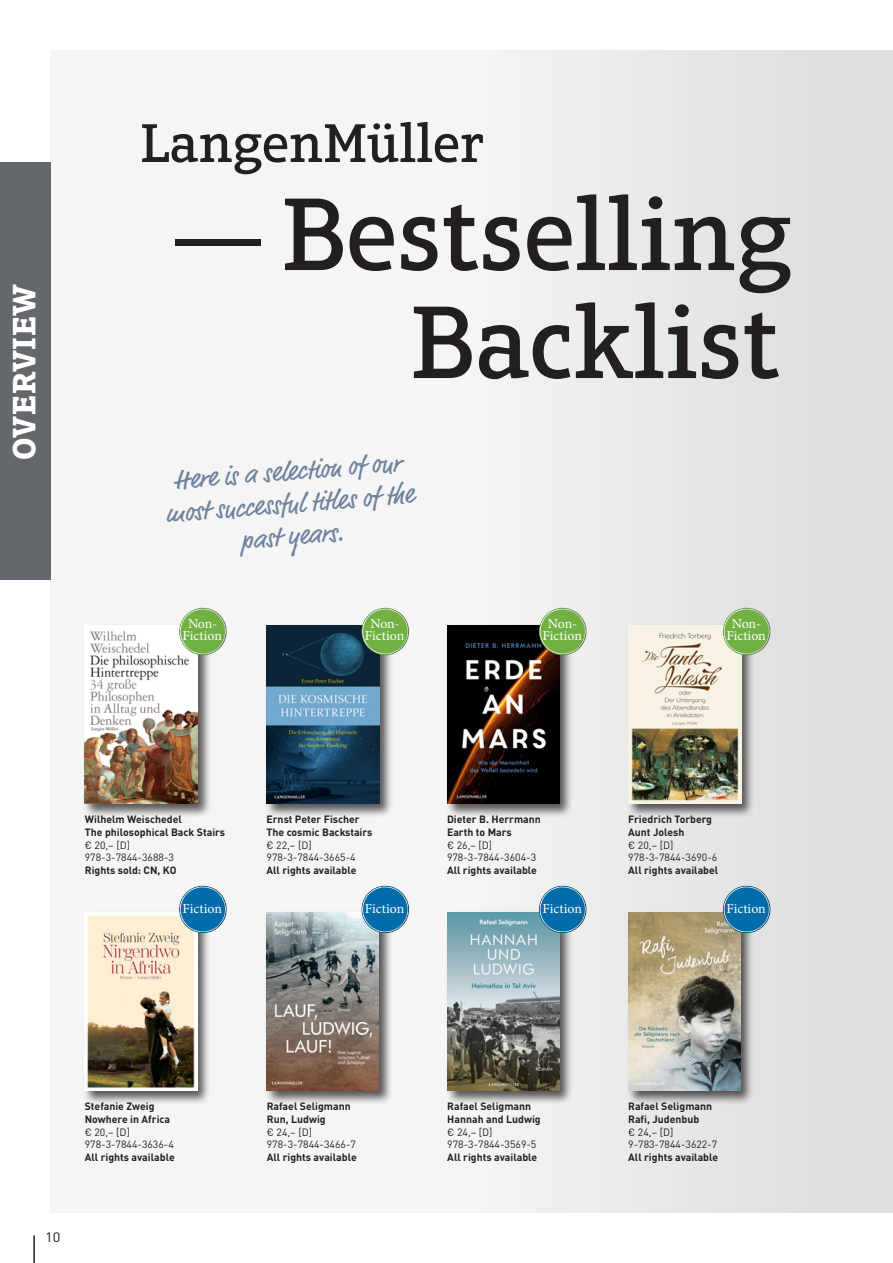
<style>
.page{position:relative;width:893px;height:1263px;background:#fff}
.page>*{position:absolute;margin:0;border:0;box-sizing:border-box;transform-origin:0 0}
.t1{font:500 105px "Aptifer Slab LT Pro";letter-spacing:-.01em;color:#231f20}
.t2{font:500 55.5px "Aptifer Slab LT Pro";letter-spacing:-.01em;color:#231f20}
.Kategorie{font:700 33px "Aptifer Slab LT Pro";letter-spacing:.025em;color:#fff}
.Aptifer_Slab{font:27px/32.4px "Market Pro";color:#6f839e;text-align:center}
.Einklinker{font:13.8px/12px "Minion Pro";color:#fff;text-align:center}
.p_Body{font:13.5px "DINOT";color:#231f20;scale:1.09 1}
.Titel_klein{font:700 10.5px "DINOT";color:#231f20}
.ISBN_klein{font:10.5px/12.6px "DINOT";color:#231f20}
.Rights_klein{font:700 10.5px "DINOT";color:#231f20}
.s1{font-size:91.5px}
</style>
<div class="page">
<div style="left:51px;top:51px;width:842px;height:1161px;background:linear-gradient(to right,#fafbfa,#e1e1e2)"></div>
<hr style="left:892px;top:51px;width:1px;height:1161px;background:#dfdfe0">
<div style="left:0;top:162px;width:51px;height:417px;background:#64686c"></div>
<hr style="left:33px;top:1235px;width:2px;height:28px;background:#231f20">
<div style="left:83px;top:623px;width:129px;height:195px;background:#231f20;opacity:.75"></div>
<img style="left:85px;top:625px;width:112px;height:179px">
<div style="left:445px;top:910px;width:129px;height:195px;background:#231f20;opacity:.75"></div>
<img style="left:447px;top:912px;width:112px;height:179px">
<div style="left:265px;top:910px;width:128px;height:195px;background:#231f20;opacity:.75"></div>
<img style="left:267px;top:912px;width:112px;height:179px">
<div style="left:82px;top:910px;width:129px;height:195px;background:#231f20;opacity:.75"></div>
<img style="left:85px;top:912px;width:112px;height:179px">
<div style="left:626px;top:623px;width:129px;height:195px;background:#231f20;opacity:.75"></div>
<img style="left:628px;top:625px;width:113px;height:179px">
<div style="left:445px;top:623px;width:129px;height:195px;background:#231f20;opacity:.75"></div>
<img style="left:447px;top:625px;width:112px;height:179px">
<div style="left:265px;top:623px;width:129px;height:195px;background:#231f20;opacity:.75"></div>
<img style="left:267px;top:625px;width:112px;height:179px">
<div style="left:626px;top:910px;width:129px;height:195px;background:#231f20;opacity:.75"></div>
<img style="left:628px;top:912px;width:113px;height:179px">
<svg style="left:177px;top:882px;width:52px;height:54px"></svg>
<svg style="left:359px;top:882px;width:53px;height:54px"></svg>
<svg style="left:537px;top:882px;width:52px;height:54px;background:#5699bd"></svg>
<svg style="left:721px;top:882px;width:52px;height:54px;background:#5896b6"></svg>
<svg style="left:177px;top:604px;width:52px;height:54px"></svg>
<svg style="left:721px;top:604px;width:52px;height:54px;background:#9fc484"></svg>
<svg style="left:537px;top:604px;width:52px;height:54px;background:#92b474"></svg>
<svg style="left:359px;top:604px;width:53px;height:54px"></svg>
<p class="Kategorie" style="left:4px;top:460px;width:178px;rotate:-90deg">OVERVIEW</p>
<p class="t2" style="left:140px;top:111px;width:345px">LangenMüller</p>
<p class="t1" style="left:172px;top:174px;width:622px"><span class="s1">—</span> Bestselling</p>
<p class="t1" style="left:410px;top:282px;width:372px">Backlist</p>
<p class="Aptifer_Slab" style="left:162px;top:467px;width:250px;rotate:-5deg">Here is a selection of our most successful titles of the past years.</p>
<p class="Einklinker" style="left:183px;top:618px;width:41px">Non-<br>Fiction</p>
<p class="Einklinker" style="left:726px;top:618px;width:41px">Non-<br>Fiction</p>
<p class="Einklinker" style="left:365px;top:618px;width:41px">Non-<br>Fiction</p>
<p class="Einklinker" style="left:542px;top:618px;width:41px">Non-<br>Fiction</p>
<p class="Titel_klein" style="left:85px;top:813px;width:99px">Wilhelm Weischedel</p>
<p class="Titel_klein" style="left:85px;top:825px;width:142px">The philosophical Back Stairs</p>
<p class="ISBN_klein" style="left:85px;top:838px;width:91px">€ 20,– [D]<br>978-3-7844-3688-3</p>
<p class="Rights_klein" style="left:85px;top:863px;width:93px">Rights sold: CN, KO</p>
<p class="Titel_klein" style="left:266px;top:813px;width:95px">Ernst Peter Fischer</p>
<p class="Titel_klein" style="left:266px;top:825px;width:107px">The cosmic Backstairs</p>
<p class="ISBN_klein" style="left:266px;top:838px;width:91px">€ 22,– [D]<br>978-3-7844-3665-4</p>
<p class="Rights_klein" style="left:266px;top:863px;width:91px">All rights available</p>
<p class="Titel_klein" style="left:447px;top:813px;width:95px">Dieter B. Herrmann</p>
<p class="Titel_klein" style="left:447px;top:825px;width:66px">Earth to Mars</p>
<p class="ISBN_klein" style="left:447px;top:838px;width:91px">€ 26,– [D]<br>978-3-7844-3604-3</p>
<p class="Rights_klein" style="left:447px;top:863px;width:91px">All rights available</p>
<p class="Titel_klein" style="left:628px;top:813px;width:85px">Friedrich Torberg</p>
<p class="Titel_klein" style="left:628px;top:825px;width:58px">Aunt Jolesh</p>
<p class="ISBN_klein" style="left:628px;top:838px;width:91px">€ 20,– [D]<br>978-3-7844-3690-6</p>
<p class="Rights_klein" style="left:628px;top:863px;width:92px">All rights availabel</p>
<p class="Einklinker" style="left:183px;top:902px;width:41px">Fiction</p>
<p class="Einklinker" style="left:365px;top:902px;width:41px">Fiction</p>
<p class="Einklinker" style="left:542px;top:902px;width:41px">Fiction</p>
<p class="Einklinker" style="left:726px;top:902px;width:41px">Fiction</p>
<p class="Titel_klein" style="left:85px;top:1100px;width:71px">Stefanie Zweig</p>
<p class="Titel_klein" style="left:85px;top:1112px;width:87px">Nowhere in Africa</p>
<p class="ISBN_klein" style="left:85px;top:1125px;width:91px">€ 20,– [D]<br>978-3-7844-3636-4</p>
<p class="Rights_klein" style="left:85px;top:1150px;width:91px">All rights available</p>
<p class="p_Body" style="left:45px;top:1229px;width:16px">10</p>
<p class="Titel_klein" style="left:267px;top:1100px;width:85px">Rafael Seligmann</p>
<p class="Titel_klein" style="left:267px;top:1112px;width:60px">Run, Ludwig</p>
<p class="ISBN_klein" style="left:267px;top:1125px;width:91px">€ 24,– [D]<br>978-3-7844-3466-7</p>
<p class="Rights_klein" style="left:267px;top:1150px;width:91px">All rights available</p>
<p class="Titel_klein" style="left:447px;top:1100px;width:85px">Rafael Seligmann</p>
<p class="Titel_klein" style="left:447px;top:1112px;width:95px">Hannah and Ludwig</p>
<p class="ISBN_klein" style="left:447px;top:1125px;width:91px">€ 24,– [D]<br>978-3-7844-3569-5</p>
<p class="Rights_klein" style="left:447px;top:1150px;width:91px">All rights available</p>
<p class="Titel_klein" style="left:628px;top:1100px;width:85px">Rafael Seligmann</p>
<p class="Titel_klein" style="left:628px;top:1112px;width:73px">Rafi, Judenbub</p>
<p class="ISBN_klein" style="left:628px;top:1125px;width:91px">€ 24,– [D]<br>9-783-7844-3622-7</p>
<p class="Rights_klein" style="left:628px;top:1150px;width:91px">All rights available</p>
</div>
